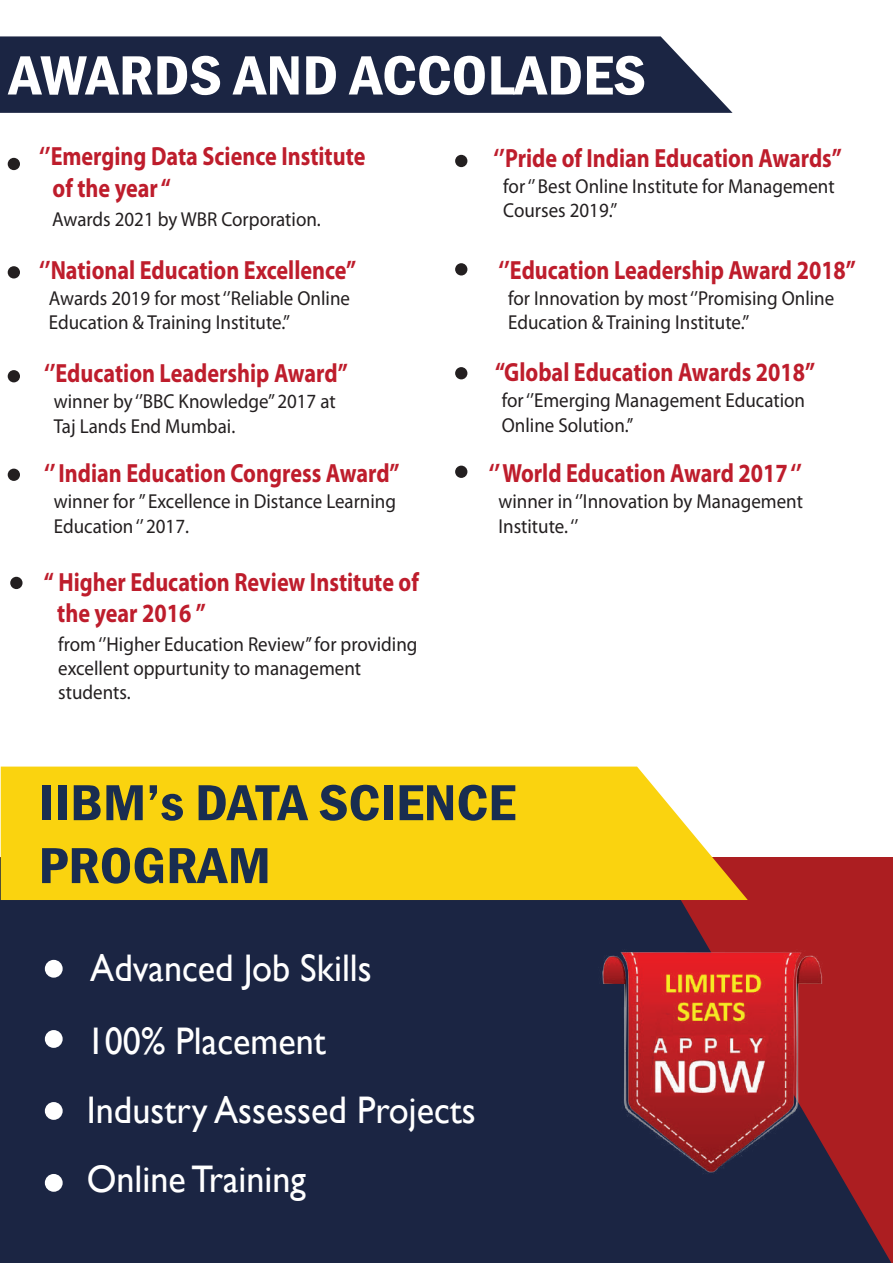
<style>
.page{position:relative;width:893px;height:1263px;background:#fff}
.page>*{position:absolute;margin:0;border:0;box-sizing:border-box;transform-origin:0 0}
.t1{font:600 condensed 57.3px "Franklin Gothic";color:#fff;scale:1.11 1}
.t2{font:600 condensed 52.35px/62.8px "Franklin Gothic";color:#192d50;scale:1.11 1}
.t3{font:38.4px/72.9px "Gill Sans";color:#fff;scale:.94 1}
.t4{font:700 26.4px/31.7px "Myriad Pro";color:#be1d2c;scale:.84 1}
.t5{font:20.25px/24.3px "Myriad Pro";color:#231f20;scale:.94 1}
</style>
<div class="page">
<div style="left:8px;top:158px;width:12px;height:12px;background:#231f20;border-radius:50%"></div>
<div style="left:455px;top:155px;width:12px;height:12px;background:#231f20;border-radius:50%"></div>
<div style="left:455px;top:263px;width:12px;height:12px;background:#231f20;border-radius:50%"></div>
<div style="left:8px;top:266px;width:12px;height:12px;background:#231f20;border-radius:50%"></div>
<div style="left:8px;top:370px;width:12px;height:12px;background:#231f20;border-radius:50%"></div>
<div style="left:455px;top:367px;width:12px;height:12px;background:#231f20;border-radius:50%"></div>
<div style="left:8px;top:469px;width:12px;height:12px;background:#231f20;border-radius:50%"></div>
<div style="left:455px;top:466px;width:12px;height:12px;background:#231f20;border-radius:50%"></div>
<div style="left:10px;top:577px;width:13px;height:12px;background:#231f20;border-radius:50%"></div>
<svg style="left:0;top:36px;width:732px;height:77px;background:#27304d"></svg>
<svg style="left:0;top:857px;width:892px;height:406px;background:#2a243f"></svg>
<svg style="left:1px;top:766px;width:747px;height:134px;background:#f9d420"></svg>
<div style="left:45px;top:960px;width:18px;height:18px;background:#fff;border-radius:50%"></div>
<div style="left:45px;top:1030px;width:18px;height:18px;background:#fff;border-radius:50%"></div>
<div style="left:45px;top:1102px;width:18px;height:18px;background:#fff;border-radius:50%"></div>
<div style="left:45px;top:1174px;width:18px;height:18px;background:#fff;border-radius:50%"></div>
<img style="left:587px;top:933px;width:251px;height:259px">
<h1 class="t1" style="left:9px;top:37px;width:575px">AWARDS AND ACCOLADES</h1>
<h3 class="t4" style="left:53px;top:140px;width:374px;text-indent:-13px">‘’Emerging Data Science Institute of the year “</h3>
<p class="t5" style="left:52px;top:207px;width:287px">Awards 2021 by WBR Corporation.</p>
<h3 class="t4" style="left:39px;top:253px;width:379px">‘’National Education Excellence’’</h3>
<p class="t5" style="left:49px;top:286px;width:322px">Awards 2019 for most ‘’Reliable Online<br>Education &amp; Training Institute.’’</p>
<h3 class="t4" style="left:44px;top:357px;width:363px">‘’Education Leadership Award’’</h3>
<p class="t5" style="left:54px;top:389px;width:301px">winner by ‘’BBC Knowledge’’ 2017 at<br>Taj Lands End Mumbai.</p>
<h3 class="t4" style="left:44px;top:457px;width:425px">‘’ Indian Education Congress Award’’</h3>
<p class="t5" style="left:54px;top:489px;width:366px">winner for ’’ Excellence in Distance Learning<br>Education ‘’ 2017.</p>
<h3 class="t4" style="left:57px;top:565px;width:432px;text-indent:-13px">“ Higher Education Review Institute of the year 2016 ”</h3>
<p class="t5" style="left:58px;top:632px;width:384px">from ‘’Higher Education Review’’ for providing excellent oppurtunity to management students.</p>
<h3 class="t4" style="left:494px;top:142px;width:416px">‘’Pride of Indian Education Awards’’</h3>
<p class="t5" style="left:503px;top:174px;width:354px">for ‘’ Best Online Institute for Management<br>Courses 2019.’’</p>
<h3 class="t4" style="left:498px;top:253px;width:427px">‘’Education Leadership Award 2018’’</h3>
<p class="t5" style="left:508px;top:286px;width:348px">for Innovation by most ‘’Promising Online<br>Education &amp; Training Institute.’’</p>
<h3 class="t4" style="left:495px;top:356px;width:383px">“Global Education Awards 2018”</h3>
<p class="t5" style="left:502px;top:388px;width:324px">for ‘’Emerging Management Education<br>Online Solution.’’</p>
<h3 class="t4" style="left:489px;top:457px;width:375px">‘’ World Education Award 2017 ‘’</h3>
<p class="t5" style="left:498px;top:489px;width:326px">winner in ‘’Innovation by Management<br>Institute. ‘’</p>
<h2 class="t2" style="left:38px;top:770px;width:432px">IIBM’s DATA SCIENCE<br>PROGRAM</h2>
<h3 class="t3" style="left:87px;top:932px;width:305px">Advanced Job Skills<br>100% Placement</h3>
<h3 class="t3" style="left:87px;top:1076px;width:415px;line-height:69.2px">Industry Assessed Projects<br>Online Training</h3>
</div>
